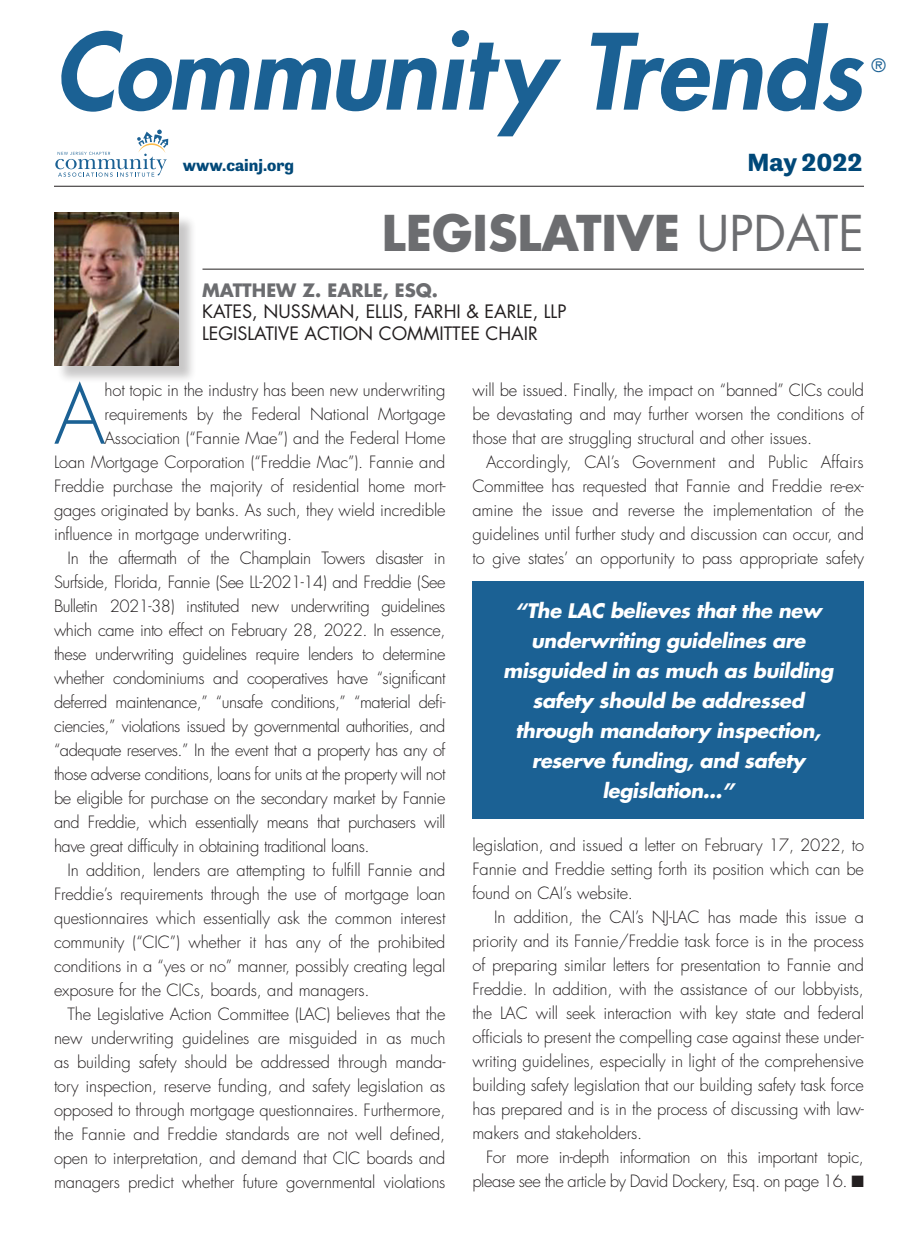
<style>
.page{position:relative;width:918px;height:1242px;background:#fff}
.page>*{position:absolute;margin:0;border:0;box-sizing:border-box;transform-origin:0 0}
.t1{font:italic 800 102px "Futura Std";color:#1b6194}
.New_CT_Body{font:300 80.1px "Futura Std";color:#1b6194}
.t2{font:700 48px "Futura Std";color:#6c6d70}
.t3{font:700 25.5px "Tenso";color:#004878;scale:1.07 1}
.New_CT_Pull_Quote_Bo{font:italic 700 19.5px/30px "Futura Std";letter-spacing:-.02em;color:#fff;text-align:center}
.t4{font:18px/21.6px "Futura Std";color:#231f20}
.t5{font:700 18px "Futura Std";color:#6c6d70}
.t6{font:18px "Futura Std";color:#1b6194}
.New_CT_Body-2{font:300 16.5px/24px "Futura Std";letter-spacing:-.01em;color:#231f20;text-align:justify}
.t7{font:700 16.5px "Tenso";color:#004878;scale:1.07 1}
.s1{font-weight:400}
</style>
<div class="page">
<hr style="left:54px;top:186px;width:810px;height:1px;background:#231f20">
<svg style="left:55px;top:129px;width:113px;height:48px"></svg>
<div style="left:56px;top:215px;width:141px;height:169px;background:#231f20;opacity:.25"></div>
<img style="left:54px;top:212px;width:124px;height:153px">
<hr style="left:202px;top:269px;width:662px;height:1px;background:#231f20">
<div style="left:472px;top:581px;width:392px;height:238px;background:#1b6194"></div>
<p class="t1" style="left:54px;top:7px;width:809px">Community Trends</p>
<p class="t6" style="left:872px;top:54px;width:16px">®</p>
<p class="t7" style="left:183px;top:156px;width:106px">www.cainj.org</p>
<p class="t3" style="left:748px;top:147px;width:109px">May 2022</p>
<p class="t2" style="left:382px;top:201px;width:484px">LEGISLATIVE <span class="s1">UPDATE</span></p>
<p class="t5" style="left:202px;top:278px;width:238px">MATTHEW Z. EARLE, ESQ.</p>
<p class="t4" style="left:202px;top:301px;width:366px">KATES, NUSSMAN, ELLIS, FARHI &amp; EARLE, LLP<br>LEGISLATIVE ACTION COMMITTEE CHAIR</p>
<p class="New_CT_Body" style="left:54px;top:366px;width:53px">A</p>
<p class="New_CT_Body-2" style="left:105px;top:378px;width:342px">hot topic in the industry has been new underwriting</p>
<p class="New_CT_Body-2" style="left:105px;top:402px;width:342px">requirements by the Federal National Mortgage</p>
<p class="New_CT_Body-2" style="left:105px;top:426px;width:342px">Association (“Fannie Mae”) and the Federal Home</p>
<p class="New_CT_Body-2" style="left:54px;top:450px;width:393px">Loan Mortgage Corporation (“Freddie Mac”). Fannie and</p>
<p class="New_CT_Body-2" style="left:54px;top:474px;width:393px">Freddie purchase the majority of residential home mort-</p>
<p class="New_CT_Body-2" style="left:54px;top:498px;width:393px">gages originated by banks. As such, they wield incredible</p>
<p class="New_CT_Body-2" style="left:54px;top:522px;width:240px">influence in mortgage underwriting.</p>
<p class="New_CT_Body-2" style="left:54px;top:546px;width:393px;text-indent:14px">In the aftermath of the Champlain Towers disaster in Surfside, Florida, Fannie (See LL-2021-14) and Freddie (See Bulletin 2021-38) instituted new underwriting guidelines which came into effect on February 28, 2022. In essence, these underwriting guidelines require lenders to determine whether condominiums and cooperatives have “significant deferred maintenance,” “unsafe conditions,” “material defi&shy;ciencies,” violations issued by governmental authorities, and “adequate reserves.” In the event that a property has any of those adverse conditions, loans for units at the property will not be eligible for purchase on the secondary market by Fannie and Freddie, which essentially means that purchasers will have great difficulty in obtaining traditional loans.</p>
<p class="New_CT_Body-2" style="left:54px;top:858px;width:393px;text-indent:14px">In addition, lenders are attempting to fulfill Fannie and Freddie’s requirements through the use of mortgage loan questionnaires which essentially ask the common interest community (“CIC”) whether it has any of the prohibited conditions in a “yes or no” manner, possibly creating legal exposure for the CICs, boards, and managers.</p>
<p class="New_CT_Body-2" style="left:54px;top:1002px;width:393px;text-indent:14px">The Legislative Action Committee (LAC) believes that the new underwriting guidelines are misguided in as much as building safety should be addressed through manda&shy;tory inspection, reserve funding, and safety legislation as opposed to through mortgage questionnaires. Furthermore, the Fannie and Freddie standards are not well defined, open to interpretation, and demand that CIC boards and managers predict whether future governmental violations</p>
<p class="New_CT_Body-2" style="left:472px;top:378px;width:393px">will be issued. Finally, the impact on “banned” CICs could be devastating and may further worsen the conditions of those that are struggling structural and other issues.</p>
<p class="New_CT_Body-2" style="left:472px;top:450px;width:393px;text-indent:14px">Accordingly, CAI’s Government and Public Affairs Committee has requested that Fannie and Freddie re-ex&shy;amine the issue and reverse the implementation of the guidelines until further study and discussion can occur, and to give states’ an opportunity to pass appropriate safety</p>
<p class="New_CT_Pull_Quote_Bo" style="left:503px;top:596px;width:331px">“The LAC believes that the new underwriting guidelines are misguided in as much as building safety should be addressed through mandatory inspection, reserve funding, and safety legislation...”</p>
<p class="New_CT_Body-2" style="left:472px;top:833px;width:393px">legislation, and issued a letter on February 17, 2022, to Fannie and Freddie setting forth its position which can be found on CAI’s website.</p>
<p class="New_CT_Body-2" style="left:472px;top:905px;width:393px;text-indent:22px">In addition, the CAI’s NJ-LAC has made this issue a priority and its Fannie/Freddie task force is in the process of preparing similar letters for presentation to Fannie and Freddie. In addition, with the assistance of our lobbyists, the LAC will seek interaction with key state and federal officials to present the compelling case against these under&shy;writing guidelines, especially in light of the comprehensive building safety legislation that our building safety task force has prepared and is in the process of discussing with law&shy;makers and stakeholders.</p>
<p class="New_CT_Body-2" style="left:472px;top:1145px;width:393px;text-align:right">For more in-depth information on this important topic, please see the article by David Dockery, Esq. on page 16. ■</p>
</div>
